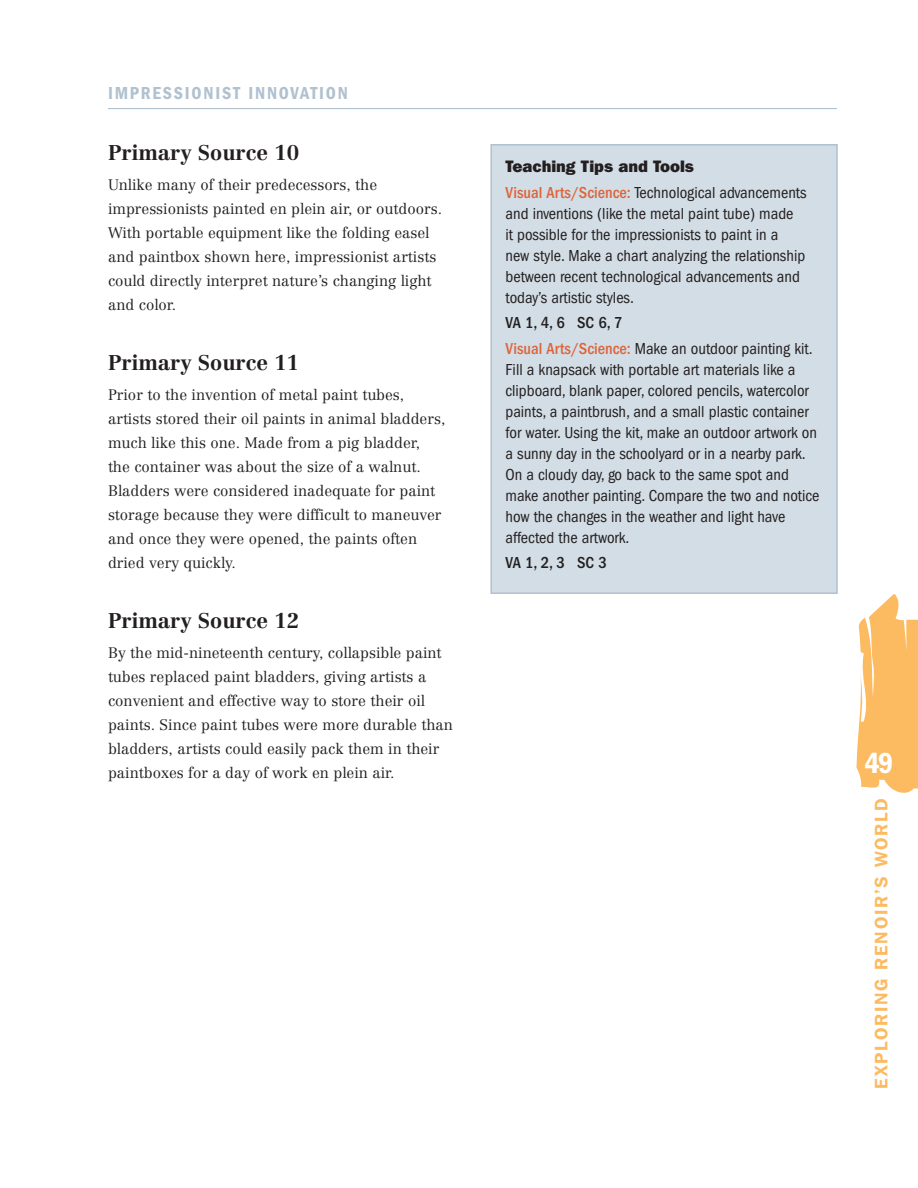
<style>
.page{position:relative;width:918px;height:1188px;background:#fff}
.page>*{position:absolute;margin:0;border:0;box-sizing:border-box;transform-origin:0 0}
.t1{font:600 condensed 30px "Franklin Gothic";color:#fff}
.t2{font:700 21px "Centennial";color:#231f20}
.t3{font:600 condensed 18px "Franklin Gothic";letter-spacing:.1em;color:#b0c1cf}
.t4{font:600 18px "Franklin Gothic IT Cby BT";letter-spacing:.1em;color:#fcba61}
.t5{font:condensed 16.5px/21px "Franklin Gothic";color:#231f20}
.t6{font:800 16.5px "Franklin Gothic IT Cby BT";color:#231f20}
.t7{font:500 condensed 16.5px "Franklin Gothic";color:#231f20}
.t8{font:300 15px/24px "Centennial";color:#231f20}
.s1{font-weight:500;color:#dc653b}
.s2{font-weight:500}
</style>
<div class="page">
<svg style="left:856px;top:594px;width:62px;height:199px"></svg>
<hr style="left:108px;top:108px;width:729px;height:1px;background:#b0c1cf">
<div style="left:491px;top:145px;width:346px;height:448px;background:#d3dde5"></div>
<div style="left:490px;top:144px;width:348px;height:450px;border:2px solid #b0c1cf"></div>
<p class="t3" style="left:108px;top:83px;width:11px">IMPRESSI</p>
<p class="t3" style="left:192px;top:83px;width:33px">ONIST</p>
<p class="t3" style="left:248px;top:83px;width:101px">INNOVATION</p>
<h2 class="t2" style="left:108px;top:140px;width:193px">Primary Source 10</h2>
<p class="t8" style="left:108px;top:173px;width:336px">Unlike many of their predecessors, the impressionists painted en plein air, or outdoors.<br>With portable equipment like the folding easel and paintbox shown here, impressionist artists could directly interpret nature’s changing light and color.</p>
<h2 class="t2" style="left:108px;top:350px;width:193px">Primary Source 11</h2>
<p class="t8" style="left:108px;top:383px;width:339px">Prior to the invention of metal paint tubes, artists stored their oil paints in animal bladders, much like this one. Made from a pig bladder, the container was about the size of a walnut.<br>Bladders were considered inadequate for paint storage because they were difficult to maneuver and once they were opened, the paints often dried very quickly.</p>
<h2 class="t2" style="left:108px;top:608px;width:193px">Primary Source 12</h2>
<p class="t8" style="left:108px;top:641px;width:347px">By the mid-nineteenth century, collapsible paint tubes replaced paint bladders, giving artists a convenient and effective way to store their oil paints. Since paint tubes were more durable than bladders, artists could easily pack them in their paintboxes for a day of work en plein air.</p>
<p class="t6" style="left:506px;top:156px;width:190px">Teaching Tips and Tools</p>
<p class="t5" style="left:506px;top:182px;width:303px"><span class="s1">Visual Arts/Science:</span> Technological advancements and inventions (like the metal paint tube) made<br>it possible for the impressionists to paint in a<br>new style. Make a chart analyzing the relationship between recent technological advancements and today’s artistic styles.</p>
<p class="t5" style="left:506px;top:310px;width:309px;line-height:25.5px"><span class="s2">VA 1, 4, 6 SC 6, 7<br></span><span class="s1">Visual Arts/Science:</span> Make an outdoor painting kit.</p>
<p class="t5" style="left:506px;top:359px;width:316px">Fill a knapsack with portable art materials like a clipboard, blank paper, colored pencils, watercolor paints, a paintbrush, and a small plastic container for water. Using the kit, make an outdoor artwork on a sunny day in the schoolyard or in a nearby park.<br>On a cloudy day, go back to the same spot and make another painting. Compare the two and notice how the changes in the weather and light have affected the artwork.</p>
<p class="t7" style="left:506px;top:553px;width:103px">VA 1, 2, 3 SC 3</p>
<h1 class="t1" style="left:864px;top:746px;width:31px">49</h1>
<p class="t4" style="left:870px;top:1089px;width:291px;rotate:-90deg">exploring renoir’s world</p>
</div>
